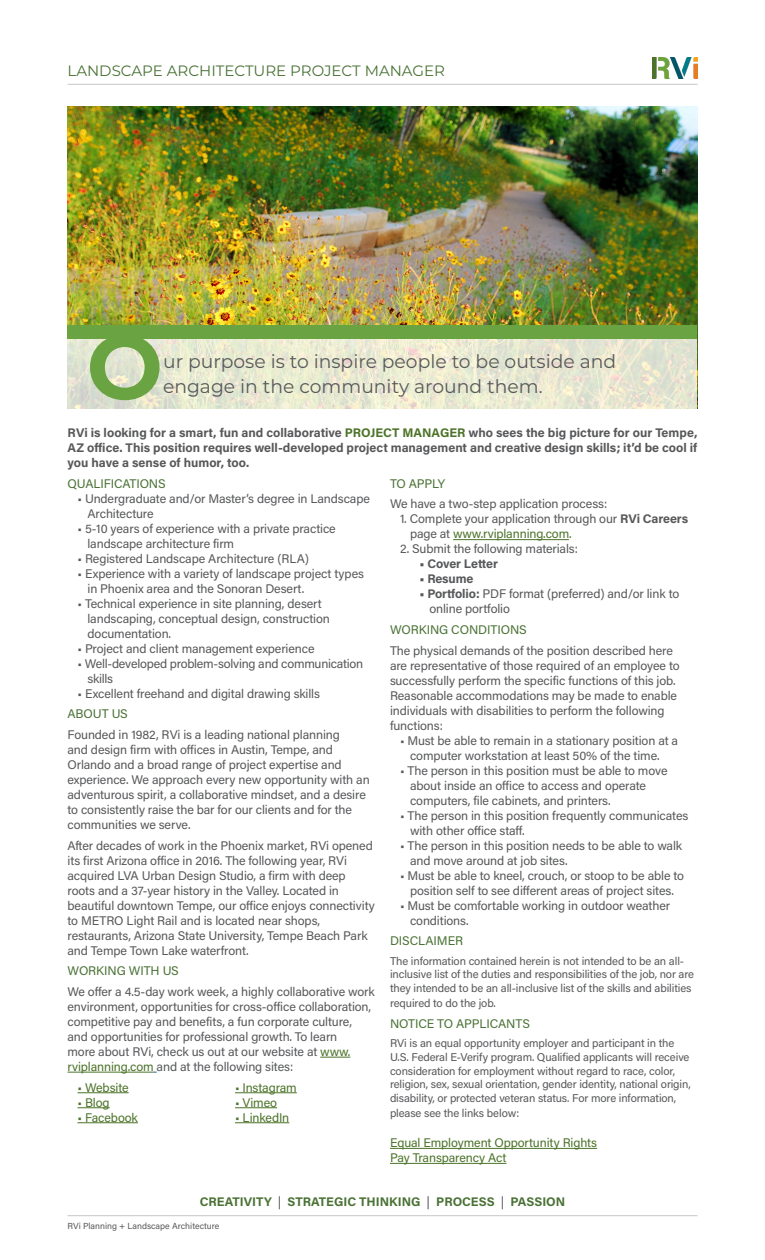
<style>
.page{position:relative;width:765px;height:1260px;background:#fff}
.page>*{position:absolute;margin:0;border:0;box-sizing:border-box;transform-origin:0 0}
.Callout_Text{font:700 90.75px "Montserrat";color:#6aa442}
.Callout_Text-2{font:18.75px/25px "Montserrat";color:#58595b}
.Heading_1_-_Green{font:15px "Montserrat";color:#4a7235}
.Body_Text_-_Left_Jus{font:12.5px/15px "Acumin Pro";letter-spacing:-.01em;color:#57585a}
.Body_Text_-_Left_Jus-2{font:700 12.5px/15px "Acumin Pro";color:#57585a;text-align:justify}
.Body_Text_-_Left_Jus-3{font:12.5px "Acumin Pro";letter-spacing:-.01em;color:#4c7329}
.Body_Text_-_Left_Jus-4{font:12.5px "Acumin Pro";letter-spacing:-.01em;color:#4a7235}
.Body_Text_-_Left_Jus-5{font:700 12.5px "Acumin Pro";color:#4a7235}
.Body_Text_-_Left_Jus-6{font:11.25px/13.8px "Acumin Pro";letter-spacing:-.01em;color:#57585a}
.t1{font:8.75px "Acumin Pro";color:#57585a}
.s1{color:#4c7329}
.s2{font-weight:700}
.s3{font-weight:400;color:#57585a}
</style>
<div class="page">
<hr style="left:68px;top:1215px;width:630px;height:1px;background:#d1d2d4">
<hr style="left:320px;top:1057px;width:30px;height:1px;background:#4c7329">
<hr style="left:68px;top:1072px;width:86px;height:1px;background:#4c7329">
<hr style="left:78px;top:1092px;width:51px;height:1px;background:#4c7329">
<hr style="left:78px;top:1107px;width:32px;height:1px;background:#4c7329">
<hr style="left:78px;top:1122px;width:60px;height:1px;background:#4c7329">
<hr style="left:235px;top:1092px;width:62px;height:1px;background:#4c7329">
<hr style="left:235px;top:1107px;width:42px;height:1px;background:#4c7329">
<hr style="left:235px;top:1122px;width:54px;height:1px;background:#4c7329">
<hr style="left:453px;top:539px;width:116px;height:1px;background:#4c7329">
<hr style="left:390px;top:1148px;width:207px;height:1px;background:#4c7329">
<hr style="left:390px;top:1163px;width:117px;height:1px;background:#4c7329">
<img style="left:652px;top:57px;width:46px;height:21px">
<hr style="left:68px;top:84px;width:630px;height:1px;background:#d1d2d4">
<img style="left:68px;top:107px;width:630px;height:218px">
<svg style="left:68px;top:338px;width:630px;height:71px;background:#e5e6cf"></svg>
<div style="left:68px;top:325px;width:630px;height:13px;background:#6aa442"></div>
<p class="Heading_1_-_Green" style="left:68px;top:61px;width:379px">LANDSCAPE ARCHITECTURE PROJECT MANAGER</p>
<p class="Callout_Text" style="left:86px;top:302px;width:78px">O</p>
<p class="Callout_Text-2" style="left:163px;top:348px;width:455px">ur purpose is to inspire people to be outside and engage in the community around them.</p>
<p class="Body_Text_-_Left_Jus-2" style="left:68px;top:424px;width:631px">RVi is looking for a smart, fun and collaborative <span class="s1">PROJECT MANAGER</span> who sees the big picture for our Tempe, AZ office. This position requires well-developed project management and creative design skills; it’d be cool if you have a sense of humor, too.</p>
<p class="Body_Text_-_Left_Jus-4" style="left:68px;top:475px;width:100px">QUALIFICATIONS</p>
<p class="Body_Text_-_Left_Jus" style="left:88px;top:490px;width:284px;text-indent:-10px">• Undergraduate and/or Master’s degree in Landscape<br>Architecture</p>
<p class="Body_Text_-_Left_Jus" style="left:88px;top:520px;width:250px;text-indent:-10px">• 5-10 years of experience with a private practice landscape architecture firm</p>
<p class="Body_Text_-_Left_Jus" style="left:78px;top:550px;width:233px">• Registered Landscape Architecture (RLA)</p>
<p class="Body_Text_-_Left_Jus" style="left:88px;top:565px;width:278px;text-indent:-10px">• Experience with a variety of landscape project types in Phoenix area and the Sonoran Desert.</p>
<p class="Body_Text_-_Left_Jus" style="left:88px;top:595px;width:244px;text-indent:-10px">• Technical experience in site planning, desert landscaping, conceptual design, construction documentation.</p>
<p class="Body_Text_-_Left_Jus" style="left:78px;top:640px;width:239px">• Project and client management experience</p>
<p class="Body_Text_-_Left_Jus" style="left:88px;top:655px;width:277px;text-indent:-10px">• Well-developed problem-solving and communication skills</p>
<p class="Body_Text_-_Left_Jus" style="left:78px;top:685px;width:244px">• Excellent freehand and digital drawing skills</p>
<p class="Body_Text_-_Left_Jus-4" style="left:68px;top:705px;width:62px">ABOUT US</p>
<p class="Body_Text_-_Left_Jus" style="left:68px;top:727px;width:304px">Founded in 1982, RVi is a leading national planning<br>and design firm with offices in Austin, Tempe, and Orlando and a broad range of project expertise and experience. We approach every new opportunity with an adventurous spirit, a collaborative mindset, and a desire to consistently raise the bar for our clients and for the communities we serve.</p>
<p class="Body_Text_-_Left_Jus" style="left:68px;top:837px;width:309px">After decades of work in the Phoenix market, RVi opened its first Arizona office in 2016. The following year, RVi acquired LVA Urban Design Studio, a firm with deep roots and a 37-year history in the Valley. Located in beautiful downtown Tempe, our office enjoys connectivity to METRO Light Rail and is located near shops, restaurants, Arizona State University, Tempe Beach Park and Tempe Town Lake waterfront.</p>
<p class="Body_Text_-_Left_Jus-4" style="left:68px;top:962px;width:113px">WORKING WITH US</p>
<p class="Body_Text_-_Left_Jus" style="left:68px;top:984px;width:309px">We offer a 4.5-day work week, a highly collaborative work environment, opportunities for cross-office collaboration, competitive pay and benefits, a fun corporate culture, and opportunities for professional growth. To learn<br>more about RVi, check us out at our website at <span class="s1">www. rviplanning.com</span> and at the following sites:</p>
<p class="Body_Text_-_Left_Jus-3" style="left:78px;top:1078px;width:53px">• Website</p>
<p class="Body_Text_-_Left_Jus-3" style="left:78px;top:1093px;width:34px">• Blog</p>
<p class="Body_Text_-_Left_Jus-3" style="left:78px;top:1108px;width:62px">• Facebook</p>
<p class="Body_Text_-_Left_Jus-3" style="left:235px;top:1078px;width:63px">• Instagram</p>
<p class="Body_Text_-_Left_Jus-3" style="left:235px;top:1093px;width:44px">• Vimeo</p>
<p class="Body_Text_-_Left_Jus-3" style="left:235px;top:1108px;width:56px">• LinkedIn</p>
<p class="Body_Text_-_Left_Jus-4" style="left:390px;top:475px;width:57px">TO APPLY</p>
<p class="Body_Text_-_Left_Jus" style="left:390px;top:496px;width:219px">We have a two-step application process:</p>
<p class="Body_Text_-_Left_Jus" style="left:410px;top:511px;width:280px;text-indent:-10px">1. Complete your application through our <span class="s2">RVi Careers </span>page at <span class="s1">www.rviplanning.com.</span></p>
<p class="Body_Text_-_Left_Jus" style="left:400px;top:541px;width:179px">2. Submit the following materials:</p>
<p class="Body_Text_-_Left_Jus-2" style="left:419px;top:556px;width:80px">• Cover Letter</p>
<p class="Body_Text_-_Left_Jus-2" style="left:419px;top:571px;width:56px">• Resume</p>
<p class="Body_Text_-_Left_Jus" style="left:429px;top:586px;width:251px;text-indent:-10px"><span class="s2">• Portfolio:</span> PDF format (preferred) and/or link to online portfolio</p>
<p class="Body_Text_-_Left_Jus-4" style="left:390px;top:621px;width:138px">WORKING CONDITIONS</p>
<p class="Body_Text_-_Left_Jus" style="left:390px;top:642px;width:291px">The physical demands of the position described here are representative of those required of an employee to successfully perform the specific functions of this job.<br>Reasonable accommodations may be made to enable individuals with disabilities to perform the following functions:</p>
<p class="Body_Text_-_Left_Jus" style="left:410px;top:732px;width:270px;text-indent:-10px">• Must be able to remain in a stationary position at a computer workstation at least 50% of the time.</p>
<p class="Body_Text_-_Left_Jus" style="left:410px;top:762px;width:259px;text-indent:-10px">• The person in this position must be able to move about inside an office to access and operate computers, file cabinets, and printers.</p>
<p class="Body_Text_-_Left_Jus" style="left:410px;top:807px;width:280px;text-indent:-10px">• The person in this position frequently communicates with other office staff.</p>
<p class="Body_Text_-_Left_Jus" style="left:410px;top:837px;width:274px;text-indent:-10px">• The person in this position needs to be able to walk and move around at job sites.</p>
<p class="Body_Text_-_Left_Jus" style="left:400px;top:867px;width:286px;text-align:center">• Must be able to kneel, crouch, or stoop to be able to position self to see different areas of project sites.</p>
<p class="Body_Text_-_Left_Jus" style="left:410px;top:897px;width:262px;text-indent:-10px">• Must be comfortable working in outdoor weather conditions.</p>
<p class="Body_Text_-_Left_Jus-4" style="left:390px;top:932px;width:75px">DISCLAIMER</p>
<p class="Body_Text_-_Left_Jus-6" style="left:390px;top:953px;width:306px">The information contained herein is not intended to be an all&shy;inclusive list of the duties and responsibilities of the job, nor are they intended to be an all-inclusive list of the skills and abilities</p>
<p class="Body_Text_-_Left_Jus-6" style="left:390px;top:996px;width:107px">required to do the job.</p>
<p class="Body_Text_-_Left_Jus-4" style="left:390px;top:1015px;width:141px">NOTICE TO APPLICANTS</p>
<p class="Body_Text_-_Left_Jus-6" style="left:390px;top:1036px;width:302px">RVi is an equal opportunity employer and participant in the U.S. Federal E-Verify program. Qualified applicants will receive consideration for employment without regard to race, color, religion, sex, sexual orientation, gender identity, national origin, disability, or protected veteran status. For more information,</p>
<p class="Body_Text_-_Left_Jus-6" style="left:390px;top:1106px;width:131px">please see the links below:</p>
<p class="Body_Text_-_Left_Jus-3" style="left:390px;top:1134px;width:209px">Equal Employment Opportunity Rights</p>
<p class="Body_Text_-_Left_Jus-3" style="left:390px;top:1149px;width:118px">Pay Transparency Act</p>
<p class="Body_Text_-_Left_Jus-5" style="left:200px;top:1193px;width:367px">CREATIVITY <span class="s3">|</span> STRATEGIC THINKING <span class="s3">|</span> PROCESS <span class="s3">|</span> PASSION</p>
<p class="t1" style="left:68px;top:1220px;width:153px">RVi Planning + Landscape Architecture</p>
</div>
